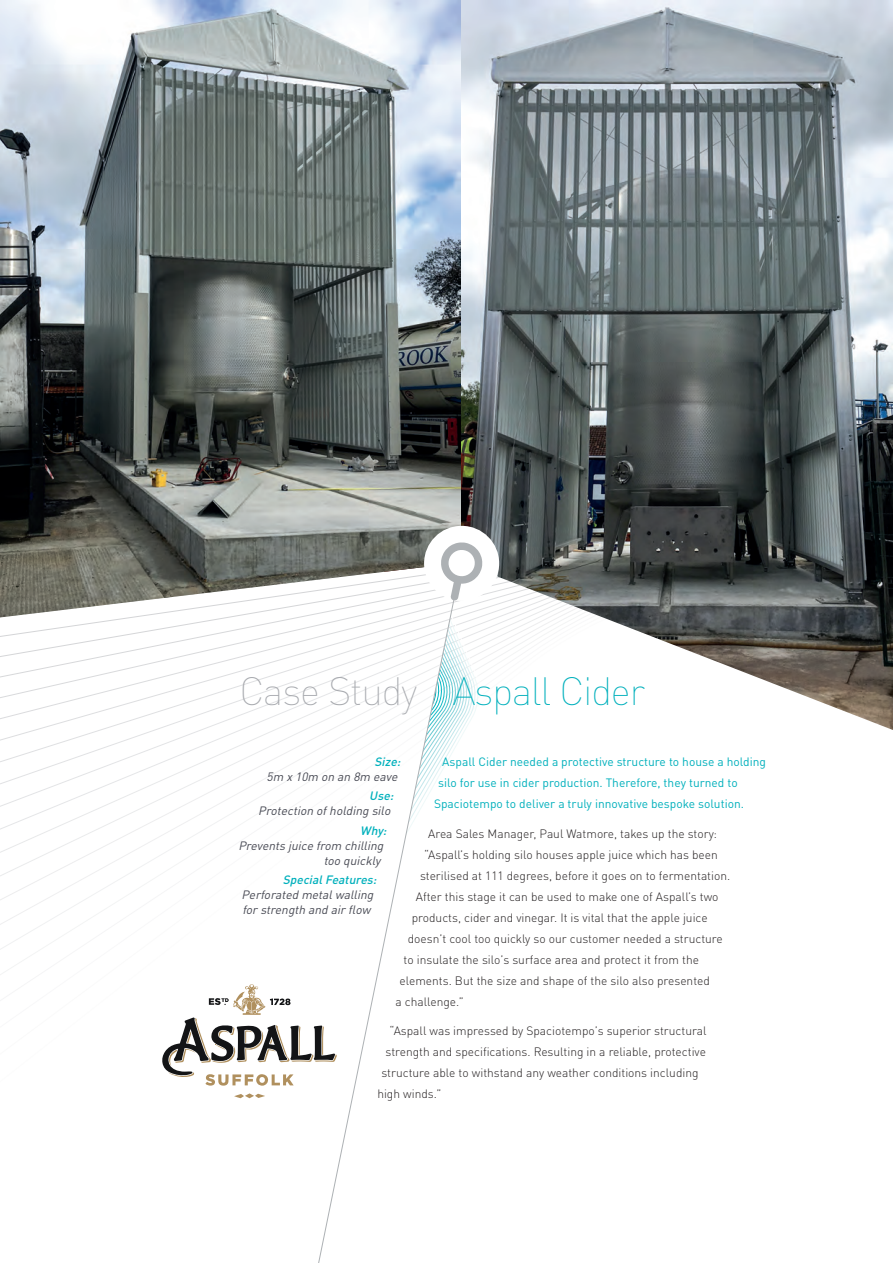
<style>
.page{position:relative;width:893px;height:1263px;background:#fff}
.page>*{position:absolute;margin:0;border:0;box-sizing:border-box;transform-origin:0 0}
.t1{font:100 39px "DINOT";letter-spacing:-.025em;color:#00b0bc}
.t2{font:300 12px "DINOT";color:#231f20}
.t3{font:12px "DINOT";color:#00b0bc}
.t4{font:italic 12px/15px "DINOT";color:#484a54;text-align:right}
.t5{font:italic 500 12px "DINOT";color:#00b0bc}
.s1{color:#a8aaaf}
</style>
<div class="page">
<svg style="left:0;top:618px;width:313px;height:481px"></svg>
<img style="left:461px;top:0;width:432px;height:730px">
<img style="left:0;top:0;width:461px;height:618px">
<svg style="left:384px;top:311px;width:97px;height:80px;background:#7b8485"></svg>
<svg style="left:313px;top:580px;width:71px;height:683px"></svg>
<div style="left:424px;top:526px;width:75px;height:75px;background:#fff;border-radius:50%"></div>
<svg style="left:384px;top:391px;width:98px;height:553px"></svg>
<svg style="left:245px;top:1093px;width:9px;height:5px"></svg>
<svg style="left:234px;top:1094px;width:10px;height:4px"></svg>
<svg style="left:255px;top:1094px;width:10px;height:4px"></svg>
<svg style="left:162px;top:984px;width:175px;height:102px"></svg>
<h1 class="t1" style="left:239px;top:678px;width:407px"><span class="s1">Case Study</span> Aspall Cider</h1>
<p class="t5" style="left:374px;top:758px;width:30px">Size:</p>
<p class="t4" style="left:267px;top:771px;width:135px">5m x 10m on an 8m eave</p>
<p class="t5" style="left:369px;top:792px;width:28px">Use:</p>
<p class="t4" style="left:258px;top:805px;width:136px">Protection ofholding silo</p>
<p class="t5" style="left:360px;top:826px;width:30px">Why :</p>
<p class="t4" style="left:238px;top:839px;width:149px">Prevents juice from chilling too quickly</p>
<p class="t5" style="left:283px;top:875px;width:97px">SpecialFeatures:</p>
<p class="t4" style="left:242px;top:888px;width:136px;text-align:left">Perforated metalwalling for strength and air flow</p>
<p class="t3" style="left:442px;top:758px;width:325px">Aspall Cider needed a protective structure to house a holding</p>
<p class="t3" style="left:438px;top:779px;width:301px">silo for use in cider production. Therefore, they turned to</p>
<p class="t3" style="left:434px;top:800px;width:312px">Spaciotempo to deliver a truly innovative bespoke solution.</p>
<p class="t2" style="left:428px;top:829px;width:290px">Area Sales Manager, Paul Watmore, takes up the story:</p>
<p class="t2" style="left:424px;top:850px;width:295px">“Aspall’s holding silo houses apple juice which has been</p>
<p class="t2" style="left:420px;top:871px;width:312px">sterilised at 111 degrees, before it goes on to fermentation.</p>
<p class="t2" style="left:416px;top:892px;width:304px">After this stage it can be used to make one of Aspall’s two</p>
<p class="t2" style="left:412px;top:913px;width:297px">products, cider and vinegar. It is vital that the apple juice</p>
<p class="t2" style="left:408px;top:934px;width:317px">doesn’t cool too quickly so our customer needed a structure</p>
<p class="t2" style="left:404px;top:955px;width:297px">to insulate the silo’s surface area and protect it from the</p>
<p class="t2" style="left:399px;top:976px;width:312px">elements. But the size and shape of the silo also presented</p>
<p class="t2" style="left:395px;top:997px;width:70px">a challenge.”</p>
<p class="t2" style="left:390px;top:1027px;width:318px">“Aspall was impressed by Spaciotempo’s superior structural</p>
<p class="t2" style="left:386px;top:1048px;width:322px">strength and specifications. Resulting in a reliable, protective</p>
<p class="t2" style="left:381px;top:1069px;width:319px">structure able to withstand any weather conditions including</p>
<p class="t2" style="left:377px;top:1090px;width:66px">high winds.”</p>
</div>
